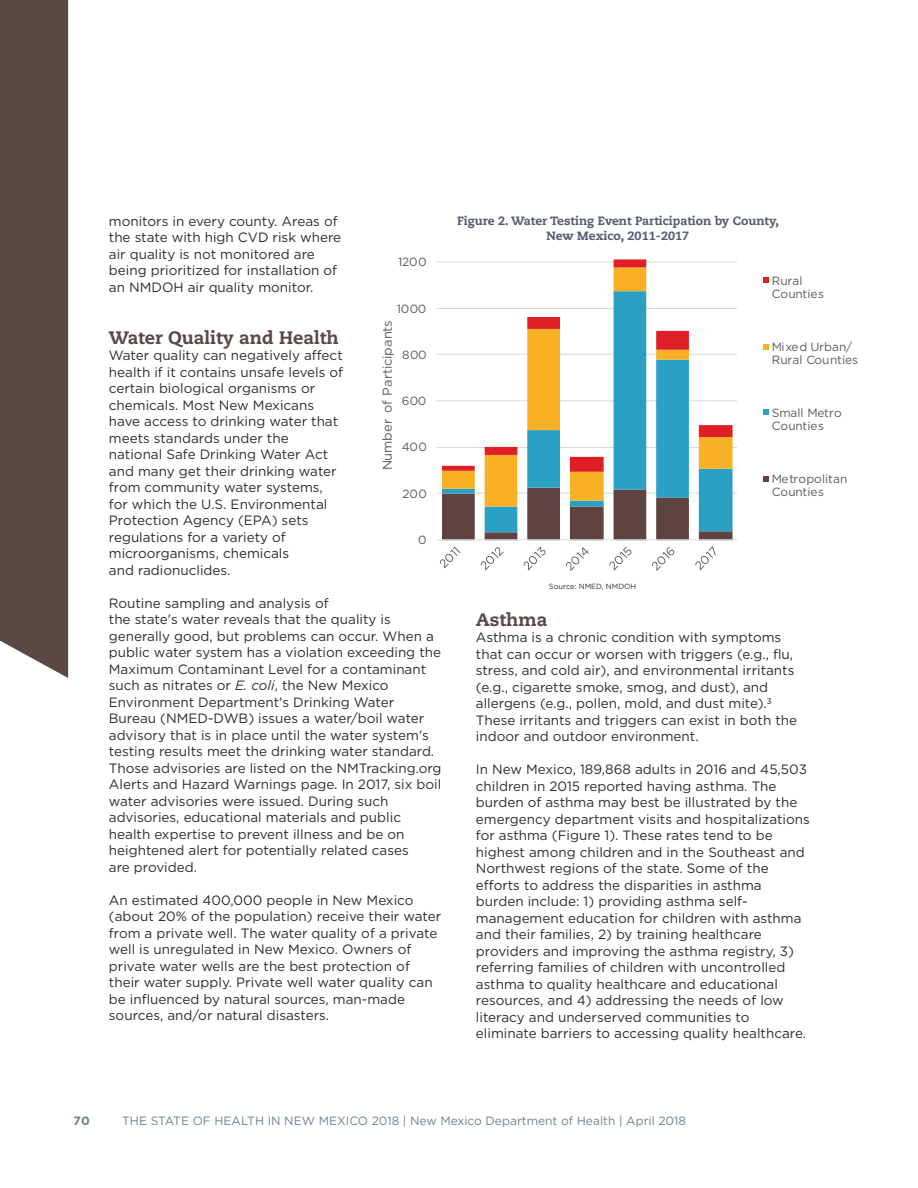
<style>
.page{position:relative;width:918px;height:1188px;background:#fff}
.page>*{position:absolute;margin:0;border:0;box-sizing:border-box;transform-origin:0 0}
.t1{font:800 18px "Caecilia LT Std";color:#5a4845}
.t2{font:13.5px/16.5px "Gotham";color:#312932}
.t3{font:12.9px "Gotham";letter-spacing:-.02em;color:#595a5a}
.t4{font:12px "Gotham";color:#6d8191}
.t5{font:800 12px/14.4px "Caecilia LT Std";color:#545c73;text-align:center}
.t6{font:700 12px "Gotham";color:#6d8191}
.t7{font:11.85px/12.8px "Gotham";letter-spacing:.005em;color:#595a5a}
.t8{font:7.5px "Gotham";color:#312932}
.s1{font-style:italic}
</style>
<div class="page">
<hr style="left:437px;top:261px;width:300px;height:1px;background:#d9d9d8">
<hr style="left:437px;top:308px;width:300px;height:1px;background:#d9d9d8">
<hr style="left:437px;top:354px;width:300px;height:1px;background:#d9d9d8">
<hr style="left:437px;top:400px;width:300px;height:1px;background:#d9d9d8">
<hr style="left:437px;top:447px;width:300px;height:1px;background:#d9d9d8">
<hr style="left:437px;top:493px;width:300px;height:1px;background:#d9d9d8">
<svg style="left:442px;top:532px;width:291px;height:7px"></svg>
<svg style="left:442px;top:506px;width:291px;height:26px;fill:#5f4340"></svg>
<svg style="left:442px;top:472px;width:291px;height:34px"></svg>
<svg style="left:442px;top:259px;width:291px;height:213px"></svg>
<hr style="left:437px;top:539px;width:300px;height:1px;background:#d9d9d8">
<svg style="left:440px;top:547px;width:20px;height:21px"></svg>
<svg style="left:481px;top:547px;width:23px;height:23px"></svg>
<svg style="left:524px;top:546px;width:22px;height:25px"></svg>
<svg style="left:566px;top:547px;width:23px;height:24px"></svg>
<svg style="left:609px;top:547px;width:22px;height:24px"></svg>
<svg style="left:652px;top:547px;width:22px;height:24px"></svg>
<svg style="left:695px;top:546px;width:21px;height:24px"></svg>
<svg style="left:763px;top:277px;width:6px;height:6px"></svg>
<svg style="left:763px;top:344px;width:6px;height:6px"></svg>
<svg style="left:763px;top:409px;width:6px;height:6px"></svg>
<svg style="left:763px;top:476px;width:6px;height:6px"></svg>
<div style="left:0;top:0;width:68px;height:678px;background:#5a4845"></div>
<p class="t2" style="left:109px;top:213px;width:234px">monitors in every county. Areas of the state with high CVD risk where air quality is not monitored are being prioritized for installation of an NMDOH air quality monitor.</p>
<h1 class="t1" style="left:109px;top:330px;width:231px">Water quality and Health</h1>
<p class="t2" style="left:109px;top:347px;width:236px">Water quality can negatively affect health if it contains unsafe levels of certain biological organisms or chemicals. Most New Mexicans have access to drinking water that meets standards under the national Safe Drinking Water Act and many get their drinking water from community water systems, for which the U.S. Environmental<br>Protection Agency (EPA) sets regulations for a variety of microorganisms, chemicals<br>and radionuclides.</p>
<p class="t2" style="left:109px;top:594px;width:334px">Routine sampling and analysis of<br>the state's water reveals that the quality is generally good, but problems can occur. When a public water system has a violation exceeding the Maximum Contaminant Level for a contaminant such as nitrates or <span class="s1">E. coli</span>, the New Mexico Environment Department's Drinking Water Bureau (NMED-DWB) issues a water/boil water advisory that is in place until the water system's testing results meet the drinking water standard.<br>Those advisories are listed on the NMTracking.org Alerts and Hazard Warnings page. In 2017, six boil water advisories were issued. During such advisories, educational materials and public health expertise to prevent illness and be on heightened alert for potentially related cases<br>are provided.</p>
<p class="t2" style="left:109px;top:891px;width:334px">An estimated 400,000 people in New Mexico (about 20% of the population) receive their water from a private well. The water quality of a private well is unregulated in New Mexico. Owners of private water wells are the best protection of their water supply. Private well water quality can be influenced by natural sources, man-made sources, and/or natural disasters.</p>
<p class="t7" style="left:398px;top:256px;width:30px">1200</p>
<p class="t7" style="left:397px;top:302px;width:31px">1000</p>
<p class="t3" style="left:380px;top:470px;width:152px;rotate:-90deg">Number of Participants</p>
<p class="t7" style="left:402px;top:348px;width:26px">800</p>
<p class="t7" style="left:402px;top:394px;width:26px">600</p>
<p class="t7" style="left:402px;top:441px;width:27px">400</p>
<p class="t7" style="left:403px;top:487px;width:26px">200</p>
<p class="t7" style="left:418px;top:533px;width:10px">0</p>
<p class="t5" style="left:457px;top:215px;width:323px">Figure 2. Water Testing Event Participation by County,<br>New Mexico, 2011-2017</p>
<p class="t7" style="left:772px;top:274px;width:54px">Rural<br>Counties</p>
<p class="t7" style="left:772px;top:340px;width:88px">Mixed Urban/<br>Rural Counties</p>
<p class="t7" style="left:772px;top:406px;width:72px">Small Metro<br>Counties</p>
<p class="t8" style="left:549px;top:582px;width:89px">Source: NMED, NMDOH</p>
<p class="t7" style="left:772px;top:472px;width:77px">Metropolitan<br>Counties</p>
<h1 class="t1" style="left:476px;top:612px;width:73px">Asthma</h1>
<p class="t2" style="left:476px;top:629px;width:323px">Asthma is a chronic condition with symptoms that can occur or worsen with triggers (e.g., flu, stress, and cold air), and environmental irritants (e.g., cigarette smoke, smog, and dust), and allergens (e.g., pollen, mold, and dust mite).<sup>3<br></sup>These irritants and triggers can exist in both the indoor and outdoor environment.</p>
<p class="t2" style="left:476px;top:761px;width:336px">In New Mexico, 189,868 adults in 2016 and 45,503 children in 2015 reported having asthma. The burden of asthma may best be illustrated by the emergency department visits and hospitalizations for asthma (Figure 1). These rates tend to be highest among children and in the Southeast and Northwest regions of the state. Some of the efforts to address the disparities in asthma burden include: 1) providing asthma self&shy;management education for children with asthma and their families, 2) by training healthcare providers and improving the asthma registry, 3) referring families of children with uncontrolled asthma to quality healthcare and educational resources, and 4) addressing the needs of low literacy and underserved communities to eliminate barriers to accessing quality healthcare.</p>
<p class="t6" style="left:74px;top:1114px;width:18px">70</p>
<p class="t4" style="left:122px;top:1114px;width:565px">THE STATE OF HEALTH IN NEW MEXICO 2018 | New Mexico Department of Health | April 2018</p>
</div>
